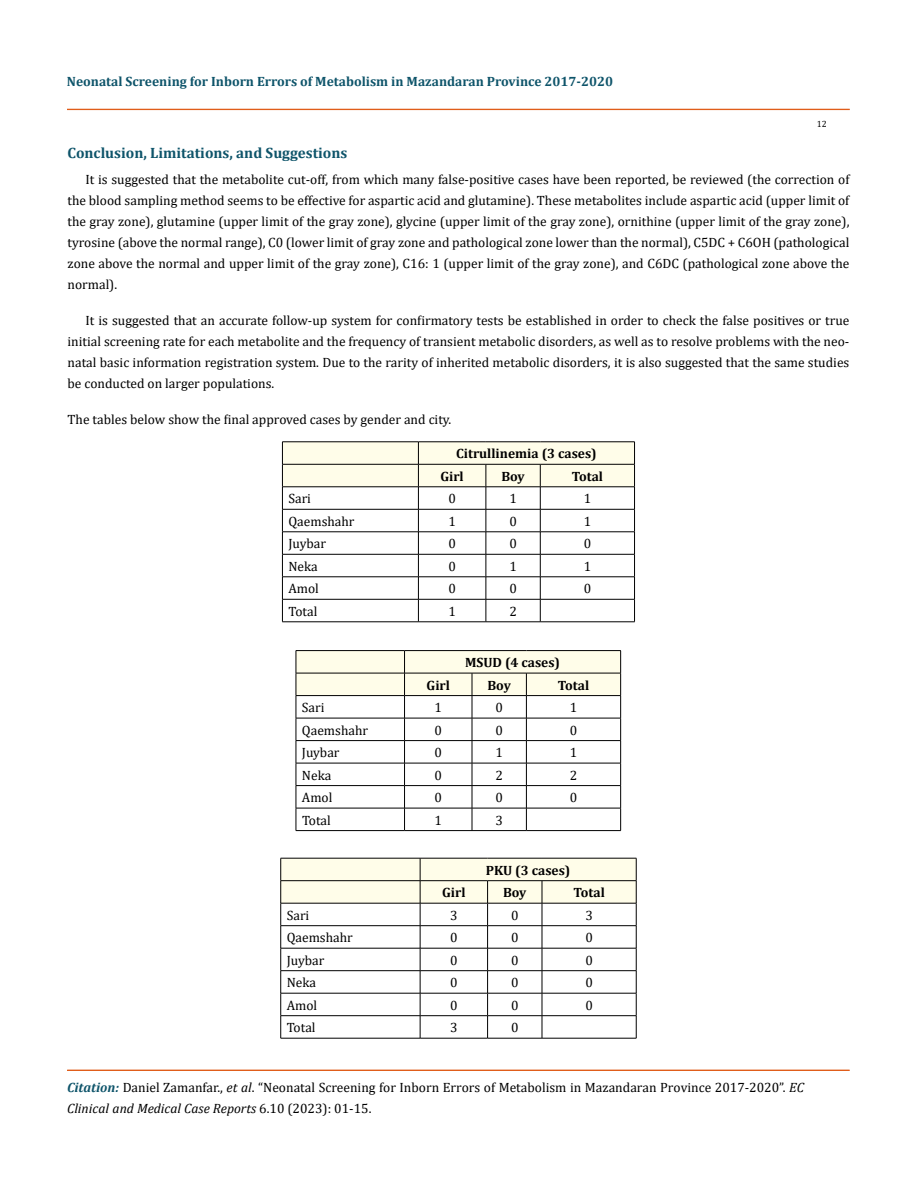
<style>
.page{position:relative;width:917px;height:1188px;background:#fff}
.page>*{position:absolute;margin:0;border:0;box-sizing:border-box;transform-origin:0 0}
.t1{font:700 15px "Cambria";color:#0e546a}
.t2{font:13.5px/21px "Cambria";color:#000;text-align:justify}
.t3{font:700 13.5px/22.5px "Cambria";color:#000}
.t4{font:700 13.5px "Cambria";color:#0e546a}
.t5{font:9px "Cambria";color:#000}
.s1{font-weight:700;font-style:italic;color:#0e546a}
.s2{font-style:italic}
</style>
<div class="page">
<div style="left:67px;top:109px;width:782px;height:1px;border:1px solid #e05d1a"></div>
<div style="left:67px;top:1070px;width:782px;height:1px;border:1px solid #e05d1a"></div>
<svg style="left:282px;top:442px;width:353px;height:180px"></svg>
<hr style="left:282px;top:622px;width:136px;height:1px;background:#000">
<hr style="left:418px;top:622px;width:68px;height:1px;background:#000">
<hr style="left:486px;top:622px;width:54px;height:1px;background:#000">
<hr style="left:540px;top:622px;width:94px;height:1px;background:#000">
<hr style="left:296px;top:650px;width:108px;height:1px;background:#000">
<hr style="left:404px;top:650px;width:68px;height:1px;background:#000">
<hr style="left:472px;top:650px;width:54px;height:1px;background:#000">
<hr style="left:526px;top:650px;width:95px;height:1px;background:#000">
<svg style="left:296px;top:651px;width:325px;height:179px"></svg>
<hr style="left:296px;top:830px;width:108px;height:1px;background:#000">
<hr style="left:404px;top:830px;width:68px;height:1px;background:#000">
<hr style="left:472px;top:830px;width:54px;height:1px;background:#000">
<hr style="left:526px;top:830px;width:95px;height:1px;background:#000">
<svg style="left:280px;top:858px;width:357px;height:180px"></svg>
<hr style="left:280px;top:1038px;width:140px;height:1px;background:#000">
<hr style="left:420px;top:1038px;width:67px;height:1px;background:#000">
<hr style="left:487px;top:1038px;width:55px;height:1px;background:#000">
<hr style="left:542px;top:1038px;width:94px;height:1px;background:#000">
<p class="t4" style="left:67px;top:72px;width:547px">Neonatal Screening for Inborn Errors of Metabolism in Mazandaran Province 2017-2020</p>
<p class="t5" style="left:816px;top:118px;width:11px">12</p>
<p class="t1" style="left:68px;top:143px;width:281px">Conclusion, Limitations, and Suggestions</p>
<p class="t2" style="left:68px;top:169px;width:783px;text-indent:18px">It is suggested that the metabolite cut-off, from which many false-positive cases have been reported, be reviewed (the correction of the blood sampling method seems to be effective for aspartic acid and glutamine). These metabolites include aspartic acid (upper limit of the gray zone), glutamine (upper limit of the gray zone), glycine (upper limit of the gray zone), ornithine (upper limit of the gray zone), tyrosine (above the normal range), C0 (lower limit of gray zone and pathological zone lower than the normal), C5DC + C6OH (pathological zone above the normal and upper limit of the gray zone), C16: 1 (upper limit of the gray zone), and C6DC (pathological zone above the normal).</p>
<p class="t2" style="left:68px;top:310px;width:783px;text-indent:18px">It is suggested that an accurate follow-up system for confirmatory tests be established in order to check the false positives or true initial screening rate for each metabolite and the frequency of transient metabolic disorders, as well as to resolve problems with the neo&shy;natal basic information registration system. Due to the rarity of inherited metabolic disorders, it is also suggested that the same studies be conducted on larger populations.</p>
<p class="t2" style="left:68px;top:409px;width:385px">The tables below show the final approved cases by gender and city.</p>
<p class="t3" style="left:440px;top:442px;width:158px;text-indent:16px">Citrullinemia (3 cases)<br>Girl</p>
<p class="t3" style="left:501px;top:464px;width:25px">Boy</p>
<p class="t3" style="left:571px;top:464px;width:33px">Total</p>
<p class="t2" style="left:288px;top:488px;width:24px">Sari</p>
<p class="t2" style="left:448px;top:488px;width:9px">0</p>
<p class="t2" style="left:509px;top:488px;width:9px">1</p>
<p class="t2" style="left:583px;top:488px;width:9px">1</p>
<p class="t2" style="left:288px;top:511px;width:68px">Qaemshahr</p>
<p class="t2" style="left:448px;top:511px;width:9px">1</p>
<p class="t2" style="left:509px;top:511px;width:9px">0</p>
<p class="t2" style="left:583px;top:511px;width:9px">1</p>
<p class="t2" style="left:288px;top:533px;width:39px">Juybar</p>
<p class="t2" style="left:448px;top:533px;width:9px">0</p>
<p class="t2" style="left:509px;top:533px;width:9px">0</p>
<p class="t2" style="left:583px;top:533px;width:9px">0</p>
<p class="t2" style="left:288px;top:556px;width:31px">Neka</p>
<p class="t2" style="left:448px;top:556px;width:9px">0</p>
<p class="t2" style="left:509px;top:556px;width:9px">1</p>
<p class="t2" style="left:583px;top:556px;width:9px">1</p>
<p class="t2" style="left:288px;top:578px;width:32px">Amol</p>
<p class="t2" style="left:448px;top:578px;width:9px">0</p>
<p class="t2" style="left:509px;top:578px;width:9px">0</p>
<p class="t2" style="left:583px;top:578px;width:9px">0</p>
<p class="t2" style="left:288px;top:601px;width:30px">Total</p>
<p class="t2" style="left:448px;top:601px;width:9px">1</p>
<p class="t2" style="left:509px;top:601px;width:9px">2</p>
<p class="t3" style="left:465px;top:651px;width:97px">MSUD (4 cases)</p>
<p class="t3" style="left:426px;top:673px;width:25px">Girl</p>
<p class="t3" style="left:487px;top:673px;width:25px">Boy</p>
<p class="t3" style="left:557px;top:673px;width:33px">Total</p>
<p class="t2" style="left:302px;top:697px;width:24px">Sari</p>
<p class="t2" style="left:434px;top:697px;width:9px">1</p>
<p class="t2" style="left:495px;top:697px;width:9px">0</p>
<p class="t2" style="left:569px;top:697px;width:9px">1</p>
<p class="t2" style="left:302px;top:719px;width:68px">Qaemshahr</p>
<p class="t2" style="left:434px;top:719px;width:9px">0</p>
<p class="t2" style="left:495px;top:719px;width:9px">0</p>
<p class="t2" style="left:569px;top:719px;width:9px">0</p>
<p class="t2" style="left:302px;top:742px;width:39px">Juybar</p>
<p class="t2" style="left:434px;top:742px;width:9px">0</p>
<p class="t2" style="left:495px;top:742px;width:9px">1</p>
<p class="t2" style="left:570px;top:742px;width:9px">1</p>
<p class="t2" style="left:302px;top:764px;width:31px">Neka</p>
<p class="t2" style="left:434px;top:764px;width:9px">0</p>
<p class="t2" style="left:495px;top:764px;width:9px">2</p>
<p class="t2" style="left:570px;top:764px;width:9px">2</p>
<p class="t2" style="left:302px;top:787px;width:32px">Amol</p>
<p class="t2" style="left:434px;top:787px;width:9px">0</p>
<p class="t2" style="left:495px;top:787px;width:9px">0</p>
<p class="t2" style="left:570px;top:787px;width:9px">0</p>
<p class="t2" style="left:302px;top:809px;width:30px">Total</p>
<p class="t2" style="left:434px;top:809px;width:9px">1</p>
<p class="t2" style="left:495px;top:809px;width:9px">3</p>
<p class="t3" style="left:486px;top:858px;width:86px">PKU (3 cases)</p>
<p class="t3" style="left:442px;top:881px;width:25px">Girl</p>
<p class="t3" style="left:503px;top:881px;width:25px">Boy</p>
<p class="t3" style="left:573px;top:881px;width:33px">Total</p>
<p class="t2" style="left:287px;top:905px;width:24px">Sari</p>
<p class="t2" style="left:450px;top:905px;width:9px">3</p>
<p class="t2" style="left:511px;top:905px;width:9px">0</p>
<p class="t2" style="left:585px;top:905px;width:9px">3</p>
<p class="t2" style="left:287px;top:927px;width:68px">Qaemshahr</p>
<p class="t2" style="left:450px;top:927px;width:9px">0</p>
<p class="t2" style="left:511px;top:927px;width:9px">0</p>
<p class="t2" style="left:585px;top:927px;width:9px">0</p>
<p class="t2" style="left:287px;top:950px;width:39px">Juybar</p>
<p class="t2" style="left:450px;top:950px;width:9px">0</p>
<p class="t2" style="left:511px;top:950px;width:9px">0</p>
<p class="t2" style="left:585px;top:950px;width:9px">0</p>
<p class="t2" style="left:287px;top:972px;width:31px">Neka</p>
<p class="t2" style="left:450px;top:972px;width:9px">0</p>
<p class="t2" style="left:511px;top:972px;width:9px">0</p>
<p class="t2" style="left:585px;top:972px;width:9px">0</p>
<p class="t2" style="left:287px;top:995px;width:32px">Amol</p>
<p class="t2" style="left:450px;top:995px;width:9px">0</p>
<p class="t2" style="left:511px;top:995px;width:9px">0</p>
<p class="t2" style="left:585px;top:995px;width:9px">0</p>
<p class="t2" style="left:287px;top:1017px;width:30px">Total</p>
<p class="t2" style="left:450px;top:1017px;width:9px">3</p>
<p class="t2" style="left:511px;top:1017px;width:9px">0</p>
<p class="t2" style="left:67px;top:1077px;width:738px"><span class="s1">Citation:</span> Daniel Zamanfar., <span class="s2">et al</span>. “Neonatal Screening for Inborn Errors of Metabolism in Mazandaran Province 2017-2020”. <span class="s2">EC<br>Clinical and Medical Case Reports</span> 6.10 (2023): 01-15.</p>
</div>
